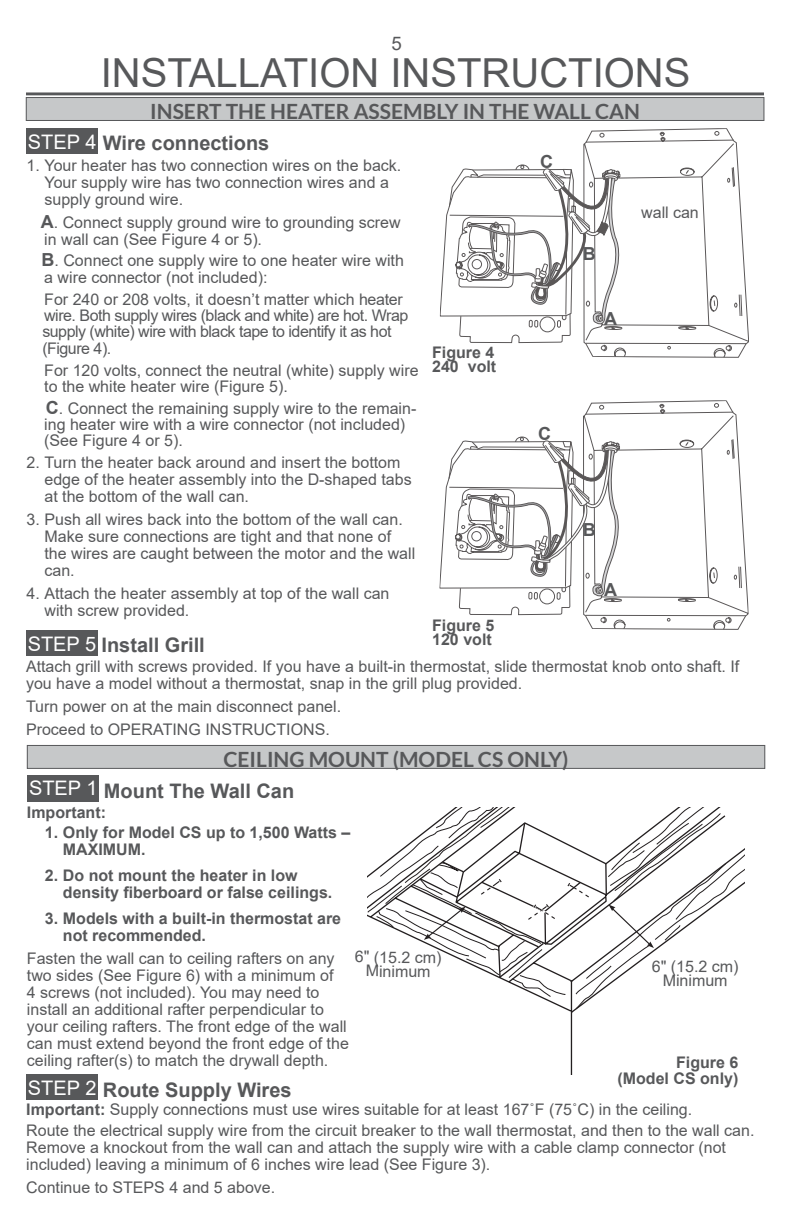
<style>
.page{position:relative;width:792px;height:1224px;background:#fff}
.page>*{position:absolute;margin:0;border:0;box-sizing:border-box;transform-origin:0 0}
.t1{font:40px "Arial";color:#57585a}
.t2{font:condensed 22px "Univers";color:#fff}
.t3{font:700 21px "Lato";color:#57585a}
.t4{font:700 20px "Arial";color:#57585a}
.t5{font:20px "Arial";color:#fff}
.t6{font:18.8px "Arial";color:#57585a}
.t7{font:700 18px "Arial";color:#57585a}
.t8{font:16px/17px "Arial";color:#57585a}
.t9{font:700 16px/17px "Arial";color:#57585a}
.t10{font:16px/16.4px "Arial";letter-spacing:-.03em;color:#57585a}
.s1{font-weight:400;color:#fff}
.s2{font-weight:700;font-size:18px}
.s3{font-weight:700}
</style>
<div class="page">
<hr style="left:26px;top:92px;width:738px;height:3px;background:#57585a">
<div style="left:26px;top:98px;width:738px;height:22px;background:#c6c8c9"></div>
<div style="left:26px;top:97px;width:738px;height:24px;border:1px solid #57585a"></div>
<div style="left:26px;top:1075px;width:72px;height:25px;background:#57585a"></div>
<div style="left:27px;top:775px;width:72px;height:27px;background:#57585a"></div>
<div style="left:26px;top:128px;width:72px;height:25px;background:#57585a"></div>
<div style="left:26px;top:630px;width:72px;height:26px;background:#57585a"></div>
<div style="left:27px;top:745px;width:738px;height:23px;background:#c6c8c9"></div>
<div style="left:27px;top:745px;width:738px;height:24px;border:1px solid #57585a"></div>
<svg style="left:367px;top:846px;width:377px;height:229px"></svg>
<svg style="left:418px;top:807px;width:311px;height:172px"></svg>
<svg style="left:405px;top:821px;width:249px;height:131px"></svg>
<svg style="left:439px;top:128px;width:310px;height:230px"></svg>
<svg style="left:439px;top:400px;width:310px;height:230px"></svg>
<div style="left:650px;top:956px;width:96px;height:38px;background:#fff"></div>
<div style="left:367px;top:959px;width:90px;height:31px;background:#fff"></div>
<div style="left:368px;top:954px;width:53px;height:14px;background:#fff"></div>
<div style="left:659px;top:949px;width:85px;height:9px;background:#fff"></div>
<p class="t6" style="left:392px;top:30px;width:12px">5</p>
<p class="t1" style="left:101px;top:46px;width:591px">INSTALLATION INSTRUCTIONS</p>
<p class="t3" style="left:150px;top:99px;width:491px">INSERT THE HEATER ASSEMBLY IN THE WALL CAN</p>
<p class="t4" style="left:28px;top:129px;width:243px"><span class="s1">STEP 4</span> Wire connections</p>
<p class="t7" style="left:540px;top:149px;width:14px">C</p>
<p class="t8" style="left:44px;top:157px;width:358px;text-indent:-18px">1. Your heater has two connection wires on the back.<br>Your supply wire has two connection wires and a supply ground wire.</p>
<p class="t8" style="left:41px;top:213px;width:361px"><span class="s2">A</span>. Connect supply ground wire to grounding screw in wall can (See Figure 4 or 5).</p>
<p class="t8" style="left:41px;top:252px;width:364px"><span class="s2">B</span>. Connect one supply wire to one heater wire with a wire connector (not included):</p>
<p class="t10" style="left:42px;top:291px;width:368px">For 240 or 208 volts, it doesn’t matter which heater wire. Both supply wires (black and white) are hot. Wrap supply (white) wire with black tape to identify it as hot (Figure 4).</p>
<p class="t8" style="left:44px;top:362px;width:376px;line-height:16px">For 120 volts, connect the neutral (white) supply wire to the white heater wire (Figure 5).</p>
<p class="t8" style="left:44px;top:400px;width:374px;line-height:16px"><span class="s2">C</span>. Connect the remaining supply wire to the remain&shy;ing heater wire with a wire connector (not included) (See Figure 4 or 5).</p>
<p class="t8" style="left:44px;top:454px;width:369px;text-indent:-18px">2. Turn the heater back around and insert the bottom edge of the heater assembly into the D-shaped tabs at the bottom of the wall can.</p>
<p class="t8" style="left:44px;top:511px;width:372px;text-indent:-18px">3. Push all wires back into the bottom of the wall can.<br>Make sure connections are tight and that none of the wires are caught between the motor and the wall can.</p>
<p class="t8" style="left:44px;top:585px;width:347px;text-indent:-18px">4. Attach the heater assembly at top of the wall can with screw provided.</p>
<p class="t8" style="left:641px;top:204px;width:59px">wall can</p>
<p class="t7" style="left:583px;top:241px;width:14px">B</p>
<p class="t7" style="left:604px;top:306px;width:14px">A</p>
<p class="t9" style="left:432px;top:346px;width:66px;line-height:14px">Figure 4<br>240 volt</p>
<p class="t7" style="left:538px;top:421px;width:14px">C</p>
<p class="t7" style="left:583px;top:517px;width:14px">B</p>
<p class="t7" style="left:604px;top:577px;width:14px">A</p>
<p class="t9" style="left:432px;top:618px;width:64px;line-height:14px">Figure 5<br>120 volt</p>
<p class="t4" style="left:28px;top:631px;width:179px"><span class="s1">STEP 5</span> Install Grill</p>
<p class="t8" style="left:26px;top:658px;width:715px">Attach grill with screws provided. If you have a built-in thermostat, slide thermostat knob onto shaft. If you have a model without a thermostat, snap in the grill plug provided.</p>
<p class="t8" style="left:26px;top:698px;width:317px">Turn power on at the main disconnect panel.</p>
<p class="t8" style="left:26px;top:721px;width:305px">Proceed to OPERATING INSTRUCTIONS.</p>
<p class="t5" style="left:29px;top:775px;width:70px">STEP 1</p>
<p class="t2" style="left:33px;top:777px;width:63px">STEP 1</p>
<p class="t3" style="left:223px;top:747px;width:347px">CEILING MOUNT (MODEL CS ONLY)</p>
<p class="t4" style="left:104px;top:776px;width:192px">Mount The Wall Can</p>
<p class="t9" style="left:27px;top:804px;width:81px">Important:</p>
<p class="t9" style="left:63px;top:824px;width:289px;text-indent:-18px">1. Only for Model CS up to 1,500 Watts –<br>MAXIMUM.</p>
<p class="t9" style="left:63px;top:867px;width:271px;text-indent:-18px">2. Do not mount the heater in low density fiberboard or false ceilings.</p>
<p class="t9" style="left:63px;top:910px;width:280px;text-indent:-18px">3. Models with a built-in thermostat are not recommended.</p>
<p class="t8" style="left:27px;top:949px;width:323px">Fasten the wall can to ceiling rafters on any two sides (See Figure 6) with a minimum of<br>4 screws (not included). You may need to install an additional rafter perpendicular to your ceiling rafters. The front edge of the wall can must extend beyond the front edge of the ceiling rafter(s) to match the drywall depth.</p>
<p class="t4" style="left:28px;top:1076px;width:265px"><span class="s1">STEP 2</span> Route Supply Wires</p>
<p class="t8" style="left:26px;top:1100px;width:667px"><span class="s3">Important:</span> Supply connections must use wires suitable for at least 167˚F (75˚C) in the ceiling.</p>
<p class="t8" style="left:26px;top:1122px;width:730px">Route the electrical supply wire from the circuit breaker to the wall thermostat, and then to the wall can.<br>Remove a knockout from the wall can and attach the supply wire with a cable clamp connector (not included) leaving a minimum of 6 inches wire lead (See Figure 3).</p>
<p class="t8" style="left:26px;top:1178px;width:251px">Continue to STEPS 4 and 5 above.</p>
<p class="t8" style="left:355px;top:950px;width:88px;line-height:14px;text-align:center">6" (15.2 cm)<br>Minimum</p>
<p class="t8" style="left:652px;top:959px;width:88px;line-height:14px;text-align:center">6" (15.2 cm)<br>Minimum</p>
<p class="t9" style="left:676px;top:1054px;width:64px">Figure 6</p>
<p class="t9" style="left:617px;top:1070px;width:122px">(Model CS only)</p>
</div>
